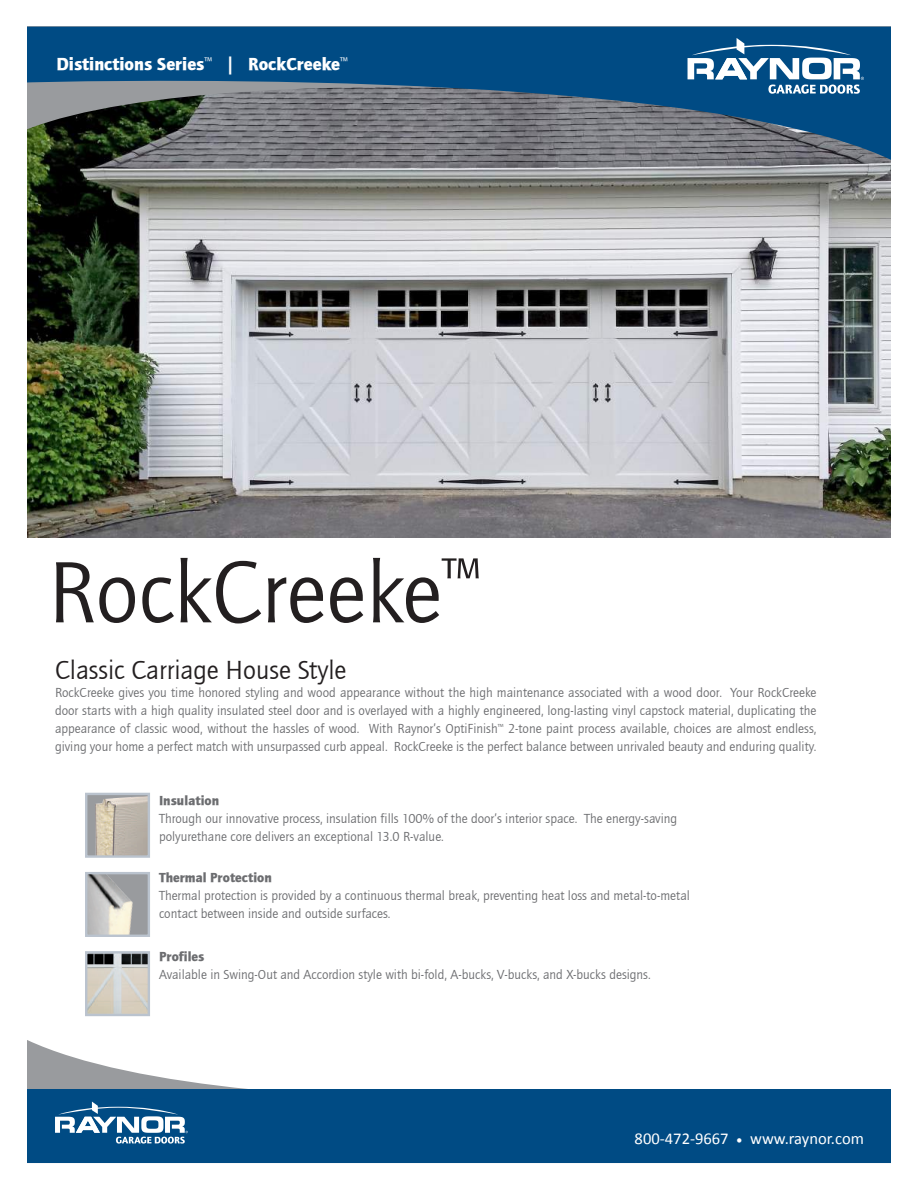
<style>
.page{position:relative;width:918px;height:1188px;background:#fff}
.page>*{position:absolute;margin:0;border:0;box-sizing:border-box;transform-origin:0 0}
.t1{font:90px "Quay Sans ITCTT Book";color:#231f20}
.t2{font:27px "Quay Sans ITCTT Book";color:#231f20}
.t3{font:18px "Quay Sans ITCTT Black";color:#fff}
.t4{font:16.5px "Calibri";color:#fff}
.t5{font:13.5px/18px "Quay Sans ITCTT Book";color:#6c6d70}
.t6{font:13.5px "Quay Sans ITCTT Black";color:#6c6d70}
.s1{font-family:"Minion Pro"}
</style>
<div class="page">
<svg style="left:27px;top:1040px;width:220px;height:49px"></svg>
<div style="left:27px;top:1089px;width:864px;height:74px;background:#004b84"></div>
<svg style="left:55px;top:1102px;width:133px;height:42px"></svg>
<img style="left:27px;top:160px;width:864px;height:377px">
<svg style="left:27px;top:27px;width:864px;height:133px;background:#395e7b"></svg>
<svg style="left:688px;top:38px;width:176px;height:56px"></svg>
<div style="left:86px;top:794px;width:63px;height:63px;background:#999b9e"></div>
<img style="left:95px;top:796px;width:52px;height:59px">
<div style="left:85px;top:793px;width:65px;height:65px;border:2px solid #bac3ce"></div>
<img style="left:88px;top:954px;width:59px;height:59px">
<div style="left:85px;top:951px;width:65px;height:65px;border:2px solid #bac3ce"></div>
<div style="left:86px;top:873px;width:63px;height:63px;background:#999b9e"></div>
<img style="left:88px;top:875px;width:45px;height:59px">
<div style="left:85px;top:872px;width:65px;height:65px;border:2px solid #bac3ce"></div>
<h3 class="t3" style="left:57px;top:53px;width:293px">Distinctions Series<sup>™</sup> | RockCreeke<sup>™</sup></h3>
<h1 class="t1" style="left:48px;top:543px;width:434px">RockCreeke<sup>™</sup></h1>
<h2 class="t2" style="left:55px;top:656px;width:293px">Classic Carriage House Style</h2>
<p class="t5" style="left:55px;top:684px;width:763px;text-align:justify">RockCreeke gives you time honored styling and wood appearance without the high maintenance associated with a wood door. Your RockCreeke door starts with a high quality insulated steel door and is overlayed with a highly engineered, long-lasting vinyl capstock material, duplicating the appearance of classic wood, without the hassles of wood. With Raynor’s OptiFinish<sup>™</sup> 2-tone paint process available, choices are almost endless, giving your home a perfect match with unsurpassed curb appeal. RockCreeke is the perfect balance between unrivaled beauty and enduring quality.</p>
<p class="t6" style="left:159px;top:793px;width:62px">Insulation</p>
<p class="t5" style="left:159px;top:810px;width:520px">Through our innovative process, insulation fills 100% of the door’s interior space. The energy-saving polyurethane core delivers an exceptional 13.0 R-value.</p>
<p class="t6" style="left:159px;top:869px;width:114px">Thermal Protection</p>
<p class="t5" style="left:159px;top:886px;width:533px">Thermal protection is provided by a continuous thermal break, preventing heat loss and metal-to-metal contact between inside and outside surfaces.</p>
<p class="t6" style="left:159px;top:949px;width:47px">Profiles</p>
<p class="t5" style="left:159px;top:966px;width:493px">Available in Swing-Out and Accordion style with bi-fold, A-bucks, V-bucks, and X-bucks designs.</p>
<p class="t4" style="left:635px;top:1128px;width:231px">800-472-9667 <span class="s1">•</span> www.raynor.com</p>
</div>
